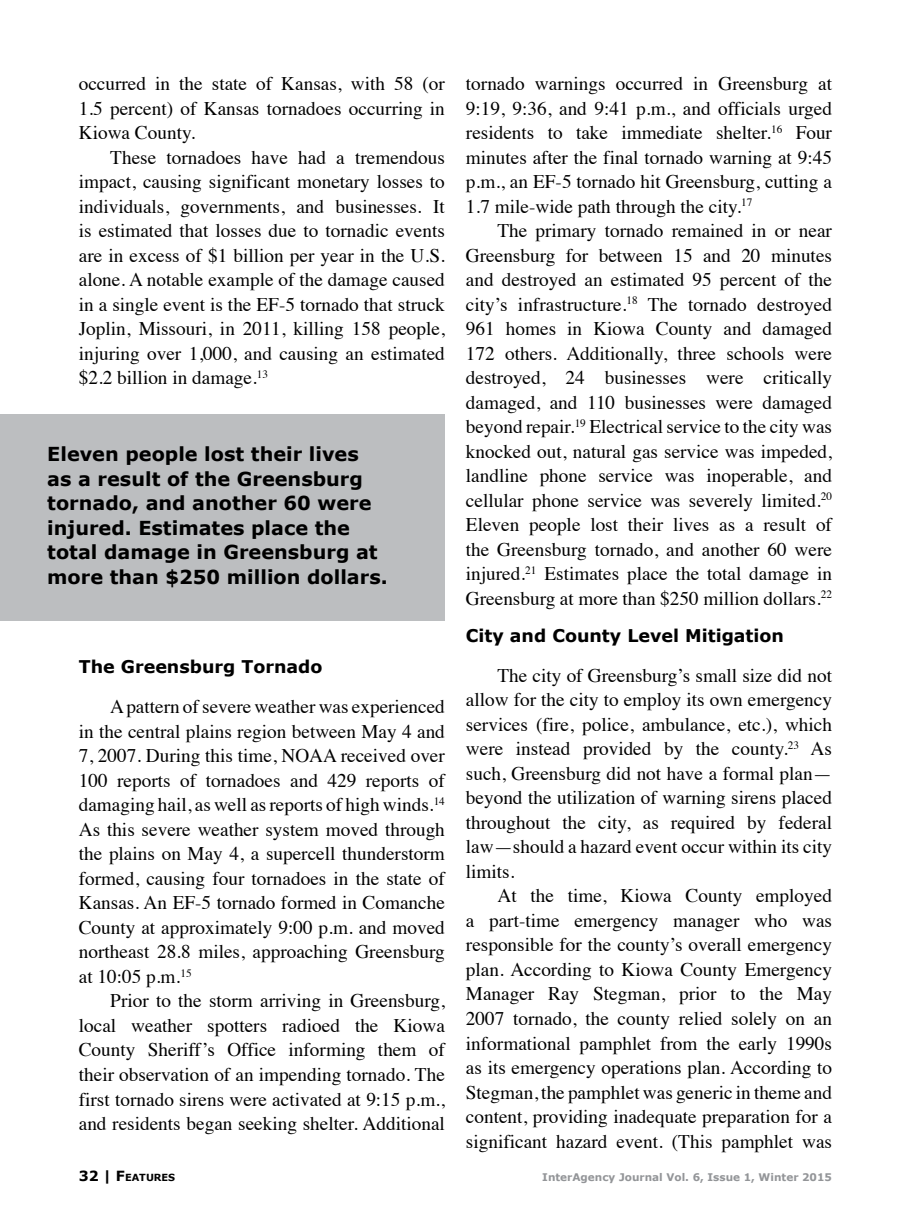
<style>
.page{position:relative;width:914px;height:1229px;background:#fff}
.page>*{position:absolute;margin:0;border:0;box-sizing:border-box;transform-origin:0 0}
.t1{font:19.25px/24.5px "Times";color:#000;text-align:justify}
.t2{font:700 19.25px/24.5px "Verdana";color:#000}
.t3{font:700 17.5px "Verdana";color:#000}
.t4{font:700 10.5px "Verdana";color:#939598}
.t5{font:700 9.8px "Verdana";color:#000}
.s1{font-size:14px}
</style>
<div class="page">
<div style="left:0;top:414px;width:445px;height:207px;background:#bcbec0"></div>
<p class="t1" style="left:79px;top:70px;width:367px">occurred in the state of Kansas, with 58 (or 1.5 percent) of Kansas tornadoes occurring in Kiowa County.</p>
<p class="t1" style="left:79px;top:143px;width:367px;text-indent:31px">These tornadoes have had a tremendous impact, causing significant monetary losses to individuals, governments, and businesses. It is estimated that losses due to tornadic events are in excess of $1 billion per year in the U.S. alone. A notable example of the damage caused in a single event is the EF-5 tornado that struck Joplin, Missouri, in 2011, killing 158 people, injuring over 1,000, and causing an estimated $2.2 billion in damage.<sup>13</sup></p>
<p class="t2" style="left:47px;top:441px;width:342px">Eleven people lost their lives as a result of the Greensburg tornado, and another 60 were injured. Estimates place the total damage in Greensburg at more than $250 million dollars.</p>
<p class="t3" style="left:79px;top:655px;width:245px">The Greensburg Tornado</p>
<p class="t1" style="left:79px;top:693px;width:367px;text-indent:31px">A pattern of severe weather was experienced in the central plains region between May 4 and 7, 2007. During this time, NOAA received over 100 reports of tornadoes and 429 reports of damaging hail, as well as reports of high winds.<sup>14<br></sup>As this severe weather system moved through the plains on May 4, a supercell thunderstorm formed, causing four tornadoes in the state of Kansas. An EF-5 tornado formed in Comanche County at approximately 9:00 p.m. and moved northeast 28.8 miles, approaching Greensburg at 10:05 p.m.<sup>15</sup></p>
<p class="t1" style="left:79px;top:987px;width:367px;text-indent:31px">Prior to the storm arriving in Greensburg, local weather spotters radioed the Kiowa County Sheriff’s Office informing them of their observation of an impending tornado. The first tornado sirens were activated at 9:15 p.m., and residents began seeking shelter. Additional</p>
<p class="t1" style="left:466px;top:70px;width:367px">tornado warnings occurred in Greensburg at 9:19, 9:36, and 9:41 p.m., and officials urged residents to take immediate shelter.<sup>16</sup> Four minutes after the final tornado warning at 9:45 p.m., an EF-5 tornado hit Greensburg, cutting a 1.7 mile-wide path through the city.<sup>17</sup></p>
<p class="t1" style="left:466px;top:217px;width:367px;text-indent:32px">The primary tornado remained in or near Greensburg for between 15 and 20 minutes and destroyed an estimated 95 percent of the city’s infrastructure.<sup>18</sup> The tornado destroyed 961 homes in Kiowa County and damaged 172 others. Additionally, three schools were destroyed, 24 businesses were critically damaged, and 110 businesses were damaged beyond repair.<sup>19</sup> Electrical service to the city was knocked out, natural gas service was impeded, landline phone service was inoperable, and cellular phone service was severely limited.<sup>20<br></sup>Eleven people lost their lives as a result of the Greensburg tornado, and another 60 were injured.<sup>21</sup> Estimates place the total damage in Greensburg at more than $250 million dollars.<sup>22</sup></p>
<p class="t3" style="left:466px;top:624px;width:319px">City and County Level Mitigation</p>
<p class="t1" style="left:466px;top:661px;width:367px;text-indent:32px">The city of Greensburg’s small size did not allow for the city to employ its own emergency services (fire, police, ambulance, etc.), which were instead provided by the county.<sup>23</sup> As such, Greensburg did not have a formal plan— beyond the utilization of warning sirens placed throughout the city, as required by federal law—should a hazard event occur within its city limits.</p>
<p class="t1" style="left:466px;top:882px;width:367px;text-indent:31px">At the time, Kiowa County employed a part-time emergency manager who was responsible for the county’s overall emergency plan. According to Kiowa County Emergency Manager Ray Stegman, prior to the May 2007 tornado, the county relied solely on an informational pamphlet from the early 1990s as its emergency operations plan. According to Stegman, the pamphlet was generic in theme and content, providing inadequate preparation for a significant hazard event. (This pamphlet was</p>
<p class="t5" style="left:79px;top:1171px;width:98px"><span class="s1">32 |</span> <span class="s1">F</span>EATURES</p>
<p class="t4" style="left:542px;top:1170px;width:291px">InterAgency Journal Vol. 6, Issue 1, Winter 2015</p>
</div>
